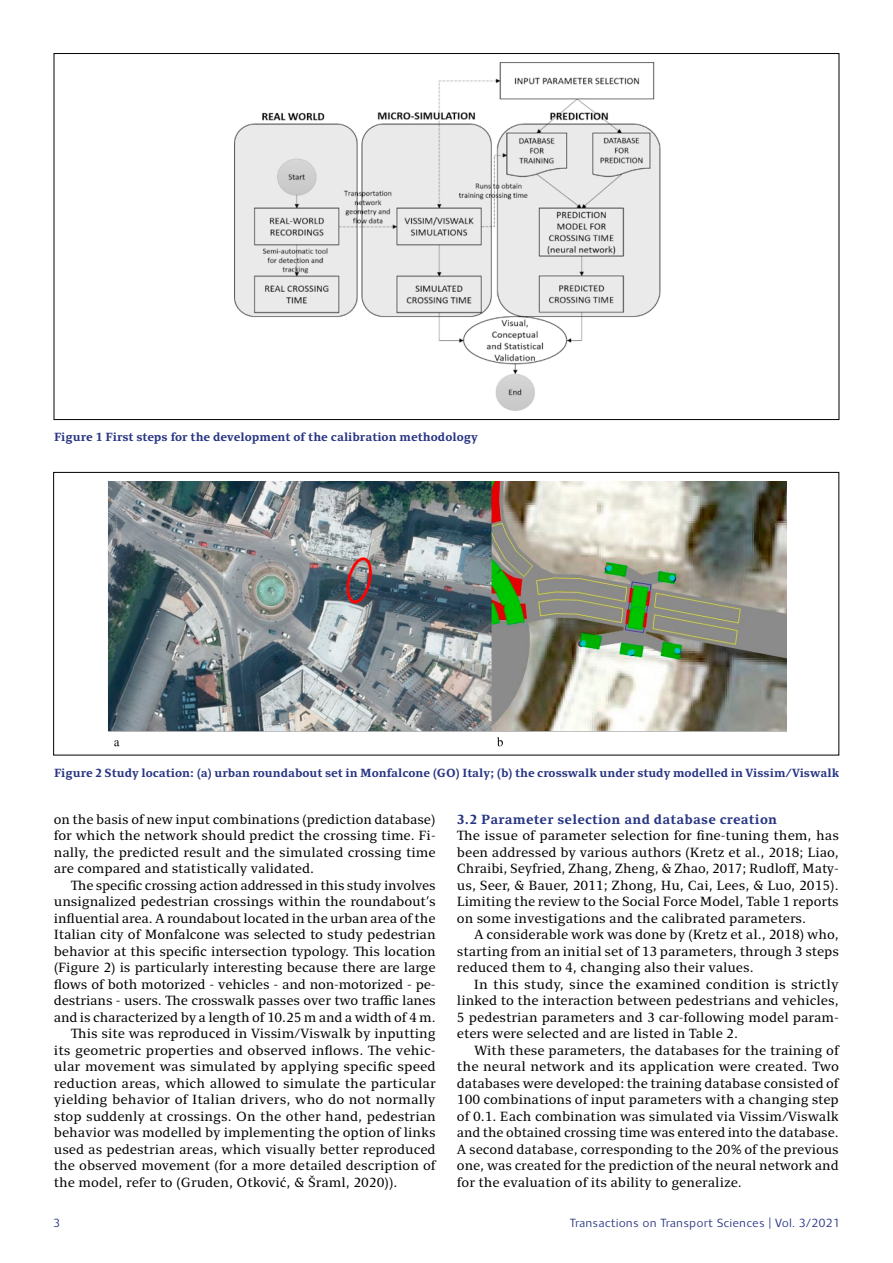
<style>
.page{position:relative;width:893px;height:1263px;background:#fff}
.page>*{position:absolute;margin:0;border:0;box-sizing:border-box;transform-origin:0 0}
.t1{font:13.5px/16.5px "Clara Serif";color:#000;text-align:justify}
.t2{font:700 13.5px "Clara Serif";letter-spacing:.02em;color:#283583}
.t3{font:700 12px "Clara Serif";color:#283583}
.t4{font:12px "Clara Sans";letter-spacing:.01em;color:#283583}
</style>
<div class="page">
<img style="left:234px;top:62px;width:427px;height:349px">
<img style="left:107px;top:482px;width:679px;height:274px">
<p class="t3" style="left:54px;top:430px;width:425px">Figure 1 First steps for the development of the calibration methodology</p>
<p class="t3" style="left:54px;top:766px;width:787px">Figure 2 Study location: (a) urban roundabout set in Monfalcone (GO) Italy; (b) the crosswalk under study modelled in Vissim/Viswalk</p>
<p class="t1" style="left:54px;top:811px;width:383px">on the basis of new input combinations (prediction database) for which the network should predict the crossing time. Fi&shy;nally, the predicted result and the simulated crossing time are compared and statistically validated.</p>
<p class="t1" style="left:71px;top:877px;width:366px">The specific crossing action addressed in this study involves</p>
<p class="t1" style="left:54px;top:894px;width:384px">unsignalized pedestrian crossings within the roundabout’s</p>
<p class="t1" style="left:54px;top:910px;width:383px">influential area. A roundabout located in the urban area of the</p>
<p class="t1" style="left:54px;top:927px;width:383px">Italian city of Monfalcone was selected to study pedestrian</p>
<p class="t1" style="left:54px;top:943px;width:383px">behavior at this specific intersection typology. This location</p>
<p class="t1" style="left:54px;top:960px;width:383px">(Figure 2) is particularly interesting because there are large</p>
<p class="t1" style="left:54px;top:976px;width:383px">flows of both motorized - vehicles - and non-motorized - pe-</p>
<p class="t1" style="left:54px;top:993px;width:383px">destrians - users. The crosswalk passes over two traffic lanes</p>
<p class="t1" style="left:54px;top:1009px;width:383px">and is characterized by a length of 10.25 m and a width of 4 m.</p>
<p class="t1" style="left:71px;top:1026px;width:366px">This site was reproduced in Vissim/Viswalk by inputting</p>
<p class="t1" style="left:54px;top:1042px;width:383px">its geometric properties and observed inflows. The vehic-</p>
<p class="t1" style="left:54px;top:1059px;width:383px">ular movement was simulated by applying specific speed</p>
<p class="t1" style="left:54px;top:1075px;width:384px">reduction areas, which allowed to simulate the particular</p>
<p class="t1" style="left:54px;top:1092px;width:383px">yielding behavior of Italian drivers, who do not normally</p>
<p class="t1" style="left:54px;top:1108px;width:383px">stop suddenly at crossings. On the other hand, pedestrian</p>
<p class="t1" style="left:54px;top:1125px;width:383px">behavior was modelled by implementing the option of links</p>
<p class="t1" style="left:54px;top:1141px;width:383px">used as pedestrian areas, which visually better reproduced</p>
<p class="t1" style="left:54px;top:1158px;width:383px">the observed movement (for a more detailed description of</p>
<p class="t1" style="left:54px;top:1174px;width:345px">the model, refer to (Gruden, Otković, &amp; Šraml, 2020)).</p>
<p class="t2" style="left:457px;top:812px;width:322px">3.2 Parameter selection and database creation</p>
<p class="t1" style="left:457px;top:828px;width:383px">The issue of parameter selection for fine-tuning them, has been addressed by various authors (Kretz et al., 2018; Liao, Chraibi, Seyfried, Zhang, Zheng, &amp; Zhao, 2017; Rudloff, Maty&shy;us, Seer, &amp; Bauer, 2011; Zhong, Hu, Cai, Lees, &amp; Luo, 2015).<br>Limiting the review to the Social Force Model, Table 1 reports on some investigations and the calibrated parameters.</p>
<p class="t1" style="left:457px;top:927px;width:383px;text-indent:17px">A considerable work was done by (Kretz et al., 2018) who, starting from an initial set of 13 parameters, through 3 steps reduced them to 4, changing also their values.</p>
<p class="t1" style="left:457px;top:976px;width:383px;text-indent:17px">In this study, since the examined condition is strictly linked to the interaction between pedestrians and vehicles, 5 pedestrian parameters and 3 car-following model param&shy;eters were selected and are listed in Table 2.</p>
<p class="t1" style="left:457px;top:1042px;width:384px;text-indent:17px">With these parameters, the databases for the training of the neural network and its application were created. Two databases were developed: the training database consisted of 100 combinations of input parameters with a changing step of 0.1. Each combination was simulated via Vissim/Viswalk and the obtained crossing time was entered into the database.<br>A second database, corresponding to the 20% of the previous one, was created for the prediction of the neural network and for the evaluation of its ability to generalize.</p>
<p class="t4" style="left:53px;top:1217px;width:8px">3</p>
<p class="t4" style="left:570px;top:1217px;width:272px">Transactions on Transport Sciences | Vol. 3/2021</p>
</div>
